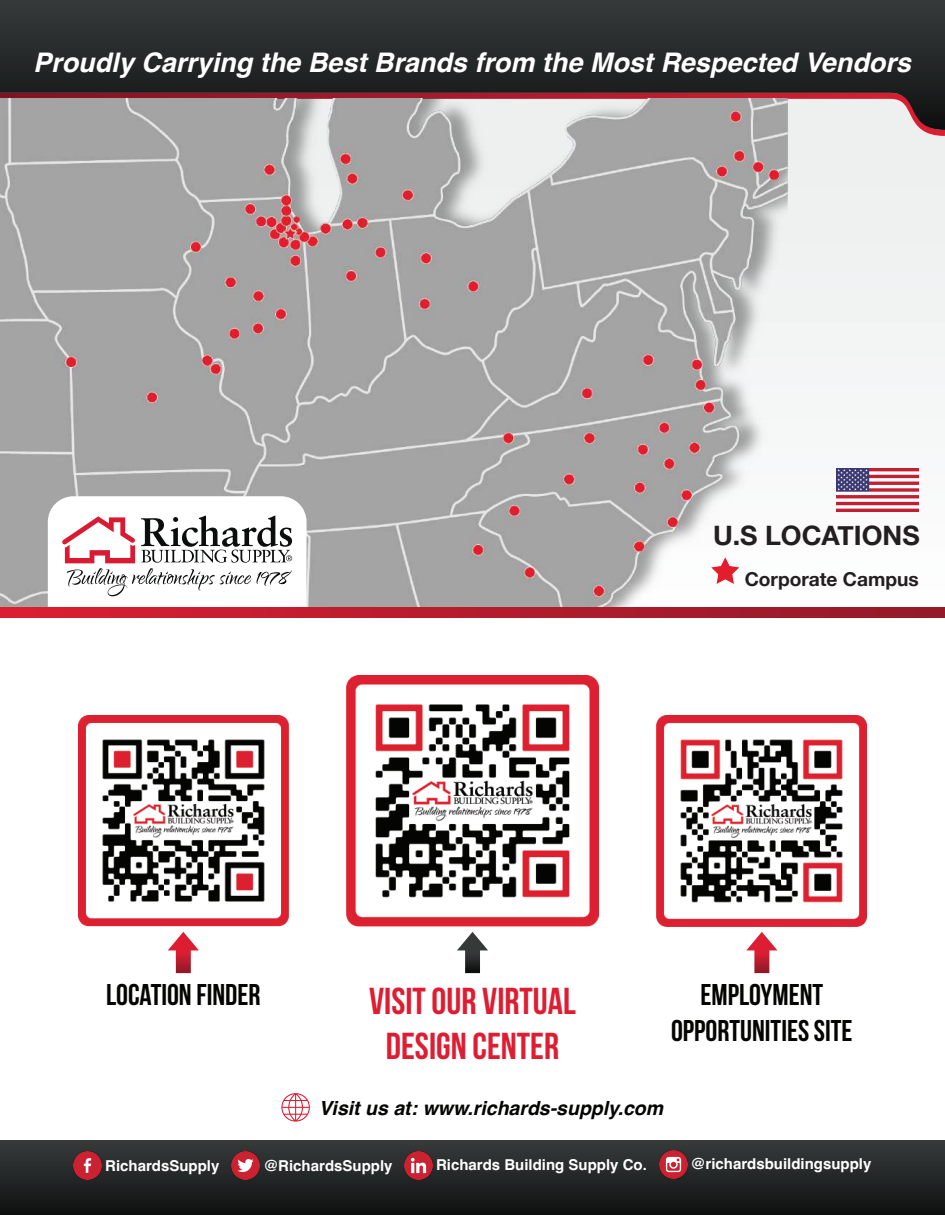
<style>
.page{position:relative;width:945px;height:1215px;background:#fff}
.page>*{position:absolute;margin:0;border:0;box-sizing:border-box;transform-origin:0 0}
.t1{font:700 37.5px/45px "Bebas Neue";color:#dd1e32;text-align:center}
.t2{font:700 30px/36px "Bebas Neue";color:#040503;text-align:center}
.t3{font:italic 700 27px "Helvetica";color:#fff}
.t4{font:700 26.7px "Helvetica Neue";color:#231f20}
.t5{font:italic 700 19.5px "Helvetica";color:#040503}
.t6{font:700 19.2px "Helvetica Neue";color:#231f20}
.t7{font:700 15px "Helvetica";color:#fff}
</style>
<div class="page">
<div style="left:0;top:0;width:945px;height:608px;background:#f3f4f4"></div>
<svg style="left:0;top:0;width:945px;height:130px;background:#312e2e"></svg>
<div style="left:0;top:1140px;width:945px;height:75px;background:linear-gradient(to bottom,#373b3b,#0f1010)"></div>
<img style="left:863px;top:469px;width:55px;height:43px">
<img style="left:0;top:98px;width:863px;height:509px">
<img style="left:78px;top:716px;width:211px;height:211px">
<img style="left:347px;top:675px;width:251px;height:252px">
<img style="left:657px;top:716px;width:210px;height:210px">
<img style="left:74px;top:1151px;width:28px;height:28px">
<img style="left:232px;top:1151px;width:28px;height:28px">
<img style="left:405px;top:1151px;width:28px;height:28px">
<img style="left:660px;top:1151px;width:28px;height:28px">
<svg style="left:281px;top:1093px;width:29px;height:29px"></svg>
<svg style="left:168px;top:932px;width:31px;height:41px"></svg>
<svg style="left:457px;top:932px;width:31px;height:41px"></svg>
<svg style="left:746px;top:932px;width:31px;height:41px"></svg>
<svg style="left:48px;top:496px;width:259px;height:112px"></svg>
<svg style="left:0;top:608px;width:945px;height:9px;background:#b51c2d"></svg>
<h2 class="t3" style="left:33px;top:46px;width:879px">Proudly Carrying the Best Brands from the Most Respected Vendors</h2>
<p class="t4" style="left:713px;top:514px;width:208px">U.S LOCATIONS</p>
<p class="t6" style="left:745px;top:564px;width:176px">Corporate Campus</p>
<p class="t2" style="left:106px;top:976px;width:156px">LOCATION FINDER</p>
<p class="t1" style="left:369px;top:978px;width:208px">VISIT OUR VIRTUAL<br>DESIGN CENTER</p>
<p class="t2" style="left:671px;top:976px;width:183px">EMPLOYMENT<br>OPPORTUNITIES SITE</p>
<h3 class="t5" style="left:319px;top:1096px;width:346px">Visit us at: www.richards-supply.com</h3>
<p class="t7" style="left:105px;top:1157px;width:116px">RichardsSupply</p>
<p class="t7" style="left:264px;top:1156px;width:130px">@RichardsSupply</p>
<p class="t7" style="left:436px;top:1156px;width:212px">Richards Building Supply Co.</p>
<p class="t7" style="left:691px;top:1155px;width:182px">@richardsbuildingsupply</p>
</div>
